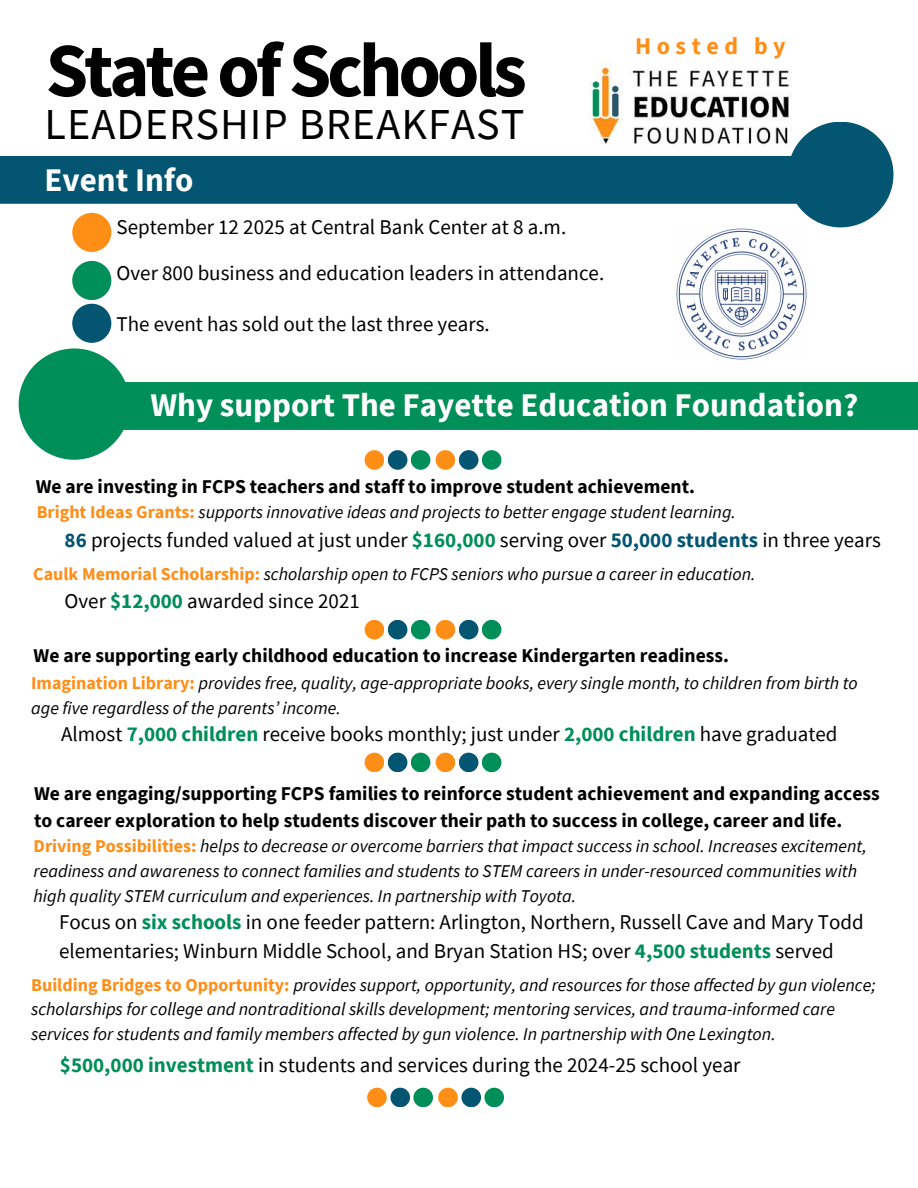
<style>
.page{position:relative;width:918px;height:1188px;background:#fff}
.page>*{position:absolute;margin:0;border:0;box-sizing:border-box;transform-origin:0 0}
.t1{font:700 76.8px "Source Sans Pro";letter-spacing:-.055em;color:#000}
.t2{font:44.25px "Source Sans Pro";letter-spacing:.025em;color:#000}
.t3{font:700 33px "Source Sans Pro";color:#fff}
.t4{font:700 23.85px "Source Sans Pro";letter-spacing:.23em;color:#ff8e17}
.t5{font:21px/46.2px "Source Sans Pro";color:#000}
.t6{font:700 19.5px/27px "Source Sans Pro";color:#000}
.t7{font:italic 18px/24.8px "Source Sans Pro";color:#000}
.s1{font-weight:700;font-style:normal;color:#ff8e17}
.s2{font-weight:700;color:#035572}
.s3{font-weight:700;color:#008e59}
</style>
<div class="page">
<img style="left:676px;top:228px;width:131px;height:132px">
<img style="left:589px;top:62px;width:202px;height:83px">
<div style="left:0;top:156px;width:797px;height:48px;background:#035572"></div>
<div style="left:124px;top:382px;width:794px;height:48px;background:#008e59"></div>
<div style="left:788px;top:122px;width:106px;height:105px;background:#035572;border-radius:50%"></div>
<div style="left:72px;top:213px;width:39px;height:39px;background:#ff8e17;border-radius:50%"></div>
<div style="left:19px;top:348px;width:111px;height:112px;background:#008e59;border-radius:50%"></div>
<div style="left:365px;top:620px;width:19px;height:19px;background:#ff8e17;border-radius:50%"></div>
<div style="left:388px;top:620px;width:19px;height:19px;background:#035572;border-radius:50%"></div>
<div style="left:411px;top:620px;width:19px;height:19px;background:#008e59;border-radius:50%"></div>
<div style="left:436px;top:620px;width:19px;height:19px;background:#ff8e17;border-radius:50%"></div>
<div style="left:459px;top:620px;width:19px;height:19px;background:#035572;border-radius:50%"></div>
<div style="left:482px;top:620px;width:19px;height:19px;background:#008e59;border-radius:50%"></div>
<div style="left:365px;top:753px;width:19px;height:19px;background:#ff8e17;border-radius:50%"></div>
<div style="left:388px;top:753px;width:19px;height:19px;background:#035572;border-radius:50%"></div>
<div style="left:411px;top:753px;width:19px;height:19px;background:#008e59;border-radius:50%"></div>
<div style="left:436px;top:753px;width:19px;height:19px;background:#ff8e17;border-radius:50%"></div>
<div style="left:459px;top:753px;width:19px;height:19px;background:#035572;border-radius:50%"></div>
<div style="left:482px;top:753px;width:19px;height:19px;background:#008e59;border-radius:50%"></div>
<div style="left:365px;top:450px;width:19px;height:20px;background:#ff8e17;border-radius:50%"></div>
<div style="left:388px;top:450px;width:19px;height:20px;background:#035572;border-radius:50%"></div>
<div style="left:411px;top:450px;width:19px;height:20px;background:#008e59;border-radius:50%"></div>
<div style="left:436px;top:450px;width:19px;height:20px;background:#ff8e17;border-radius:50%"></div>
<div style="left:459px;top:450px;width:19px;height:20px;background:#035572;border-radius:50%"></div>
<div style="left:482px;top:450px;width:19px;height:20px;background:#008e59;border-radius:50%"></div>
<div style="left:72px;top:261px;width:39px;height:39px;background:#008e59;border-radius:50%"></div>
<div style="left:72px;top:304px;width:39px;height:39px;background:#035572;border-radius:50%"></div>
<div style="left:367px;top:1088px;width:20px;height:19px;background:#ff8e17;border-radius:50%"></div>
<div style="left:390px;top:1088px;width:20px;height:19px;background:#035572;border-radius:50%"></div>
<div style="left:413px;top:1088px;width:20px;height:19px;background:#008e59;border-radius:50%"></div>
<div style="left:438px;top:1088px;width:20px;height:19px;background:#ff8e17;border-radius:50%"></div>
<div style="left:461px;top:1088px;width:20px;height:19px;background:#035572;border-radius:50%"></div>
<div style="left:484px;top:1088px;width:20px;height:19px;background:#008e59;border-radius:50%"></div>
<h1 class="t1" style="left:46px;top:19px;width:483px">State of Schools</h1>
<h2 class="t2" style="left:45px;top:96px;width:481px">LEADERSHIP BREAKFAST</h2>
<h3 class="t3" style="left:45px;top:157px;width:150px">Event Info</h3>
<p class="t5" style="left:117px;top:203px;width:489px">September 12 2025 at Central Bank Center at 8 a.m.<br>Over 800 business and education leaders in attendance.</p>
<p class="t5" style="left:117px;top:301px;width:375px">The event has sold out the last three years.</p>
<h3 class="t4" style="left:635px;top:30px;width:152px">Hosted by</h3>
<h3 class="t3" style="left:150px;top:383px;width:709px">Why support The Fayette Education Foundation?</h3>
<p class="t6" style="left:36px;top:472px;width:661px">We are investing in FCPS teachers and staff to improve student achievement.</p>
<p class="t7" style="left:37px;top:500px;width:701px"><span class="s1">Bright Ideas Grants:</span> supports innovative ideas and projects to better engage student learning.</p>
<p class="t5" style="left:65px;top:517px;width:818px"><span class="s2">86</span> projects funded valued at just under <span class="s3">$160,000</span> serving over <span class="s2">50,000 students</span> in three years</p>
<p class="t7" style="left:33px;top:561px;width:724px"><span class="s1">Caulk Memorial Scholarship:</span> scholarship open to FCPS seniors who pursue a career in education.</p>
<p class="t5" style="left:65px;top:577px;width:297px">Over <span class="s3">$12,000</span> awarded since 2021</p>
<p class="t6" style="left:34px;top:642px;width:697px">We are supporting early childhood education to increase Kindergarten readiness.</p>
<p class="t7" style="left:31px;top:670px;width:828px"><span class="s1">Imagination Library:</span> provides free, quality, age-appropriate books, every single month, to children from birth to age five regardless of the parents’ income.</p>
<p class="t5" style="left:61px;top:711px;width:778px">Almost <span class="s3">7,000 children</span> receive books monthly; just under <span class="s3">2,000 children</span> have graduated</p>
<p class="t6" style="left:34px;top:779px;width:847px">We are engaging/supporting FCPS families to reinforce student achievement and expanding access to career exploration to help students discover their path to success in college, career and life.</p>
<p class="t7" style="left:34px;top:833px;width:835px"><span class="s1">Driving Possibilities:</span> helps to decrease or overcome barriers that impact success in school. Increases excitement, readiness and awareness to connect families and students to STEM careers in under-resourced communities with high quality STEM curriculum and experiences. In partnership with Toyota.</p>
<p class="t5" style="left:59px;top:907px;width:806px;line-height:29.2px">Focus on <span class="s3">six schools</span> in one feeder pattern: Arlington, Northern, Russell Cave and Mary Todd elementaries; Winburn Middle School, and Bryan Station HS; over <span class="s3">4,500 students</span> served</p>
<p class="t7" style="left:31px;top:972px;width:846px"><span class="s1">Building Bridges to Opportunity:</span> provides support, opportunity, and resources for those affected by gun violence; scholarships for college and nontraditional skills development; mentoring services, and trauma-informed care services for students and family members affected by gun violence. In partnership with One Lexington.</p>
<p class="t5" style="left:60px;top:1042px;width:682px"><span class="s3">$500,000 investment</span> in students and services during the 2024-25 school year</p>
</div>
